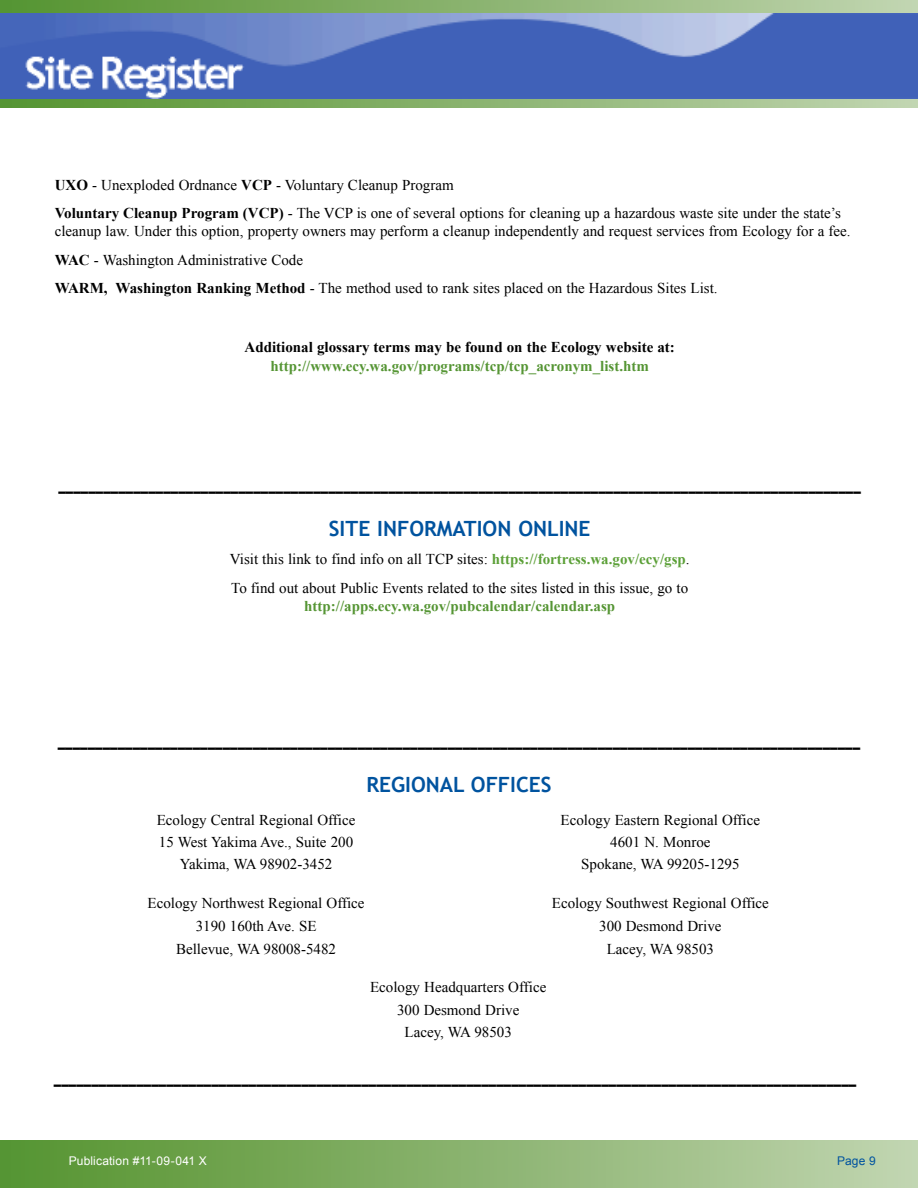
<style>
.page{position:relative;width:918px;height:1188px;background:#fff}
.page>*{position:absolute;margin:0;border:0;box-sizing:border-box;transform-origin:0 0}
.t1{font:700 21px "Trebuchet MS";color:#00539f}
.t2{font:15px/28.5px "Times New Roman";color:#000}
.t3{font:15px "Stencil Std";color:#000}
.t4{font:700 15px "Times New Roman";color:#559534}
.t5{font:700 15px "Times New Roman";color:#000}
.t6{font:12px "Arial";letter-spacing:.01em;color:#fff}
.t7{font:12px "Arial";color:#00539f}
.s1{font-weight:700}
.s2{font-weight:700;color:#5ca038}
</style>
<div class="page">
<svg style="left:1px;top:0;width:917px;height:13px;background:#89b36e"></svg>
<svg style="left:1px;top:99px;width:917px;height:9px;background:#89b36e"></svg>
<img style="left:1px;top:13px;width:917px;height:86px">
<div style="left:0;top:1141px;width:918px;height:47px;background:linear-gradient(to right,#54932e,#c0d4af)"></div>
<p class="t2" style="left:55px;top:170px;width:788px"><span class="s1">UXO</span> - Unexploded Ordnance <span class="s1">VCP</span> - Voluntary Cleanup Program<br><span class="s1">Voluntary Cleanup Program (VCP)</span> - The VCP is one of several options for cleaning up a hazardous waste site under the state’s</p>
<p class="t2" style="left:55px;top:217px;width:797px">cleanup law. Under this option, property owners may perform a cleanup independently and request services from Ecology for a fee.<br><span class="s1">WAC</span> - Washington Administrative Code<br><span class="s1">WARM, Washington Ranking Method</span> - The method used to rank sites placed on the Hazardous Sites List.</p>
<p class="t5" style="left:245px;top:337px;width:432px">Additional glossary terms may be found on the Ecology website at:</p>
<p class="t4" style="left:270px;top:356px;width:380px">http://www.ecy.wa.gov/programs/tcp/tcp_acronym_list.htm</p>
<p class="t3" style="left:58px;top:475px;width:804px">___________________________________________________________________________________________________________</p>
<h1 class="t1" style="left:329px;top:515px;width:11px">SITE</h1>
<h1 class="t1" style="left:377px;top:515px;width:193px">INFORMATION ONLINE</h1>
<p class="t2" style="left:230px;top:545px;width:461px">Visit this link to find info on all TCP sites: <span class="s2">https://fortress.wa.gov/ecy/gsp</span>.<br>To find out about Public Events related to the sites listed in this issue, go to</p>
<p class="t4" style="left:304px;top:595px;width:313px">http://apps.ecy.wa.gov/pubcalendar/calendar.asp</p>
<p class="t3" style="left:58px;top:731px;width:804px">___________________________________________________________________________________________________________</p>
<h1 class="t1" style="left:366px;top:771px;width:12px">REGI</h1>
<h1 class="t1" style="left:411px;top:771px;width:87px">ONAL OFFICES</h1>
<p class="t2" style="left:157px;top:805px;width:200px">Ecology Central Regional Office</p>
<p class="t2" style="left:561px;top:805px;width:201px">Ecology Eastern Regional Office</p>
<p class="t2" style="left:159px;top:827px;width:196px">15 West Yakima Ave., Suite 200</p>
<p class="t2" style="left:610px;top:827px;width:102px">4601 N. Monroe</p>
<p class="t2" style="left:180px;top:850px;width:154px">Yakima, WA 98902-3452</p>
<p class="t2" style="left:581px;top:850px;width:160px">Spokane, WA 99205-1295</p>
<p class="t2" style="left:148px;top:889px;width:219px">Ecology Northwest Regional Office</p>
<p class="t2" style="left:552px;top:889px;width:219px">Ecology Southwest Regional Office</p>
<p class="t2" style="left:196px;top:912px;width:122px">3190 160th Ave. SE</p>
<p class="t2" style="left:599px;top:912px;width:124px">300 Desmond Drive</p>
<p class="t2" style="left:176px;top:934px;width:162px">Bellevue, WA 98008-5482</p>
<p class="t2" style="left:607px;top:934px;width:109px">Lacey, WA 98503</p>
<p class="t2" style="left:370px;top:976px;width:178px;line-height:22.4px;text-align:center">Ecology Headquarters Office<br>300 Desmond Drive<br>Lacey, WA 98503</p>
<p class="t3" style="left:54px;top:1068px;width:804px">___________________________________________________________________________________________________________</p>
<p class="t6" style="left:69px;top:1153px;width:139px">Publication #11-09-041 X</p>
<p class="t7" style="left:837px;top:1153px;width:40px">Page 9</p>
</div>
